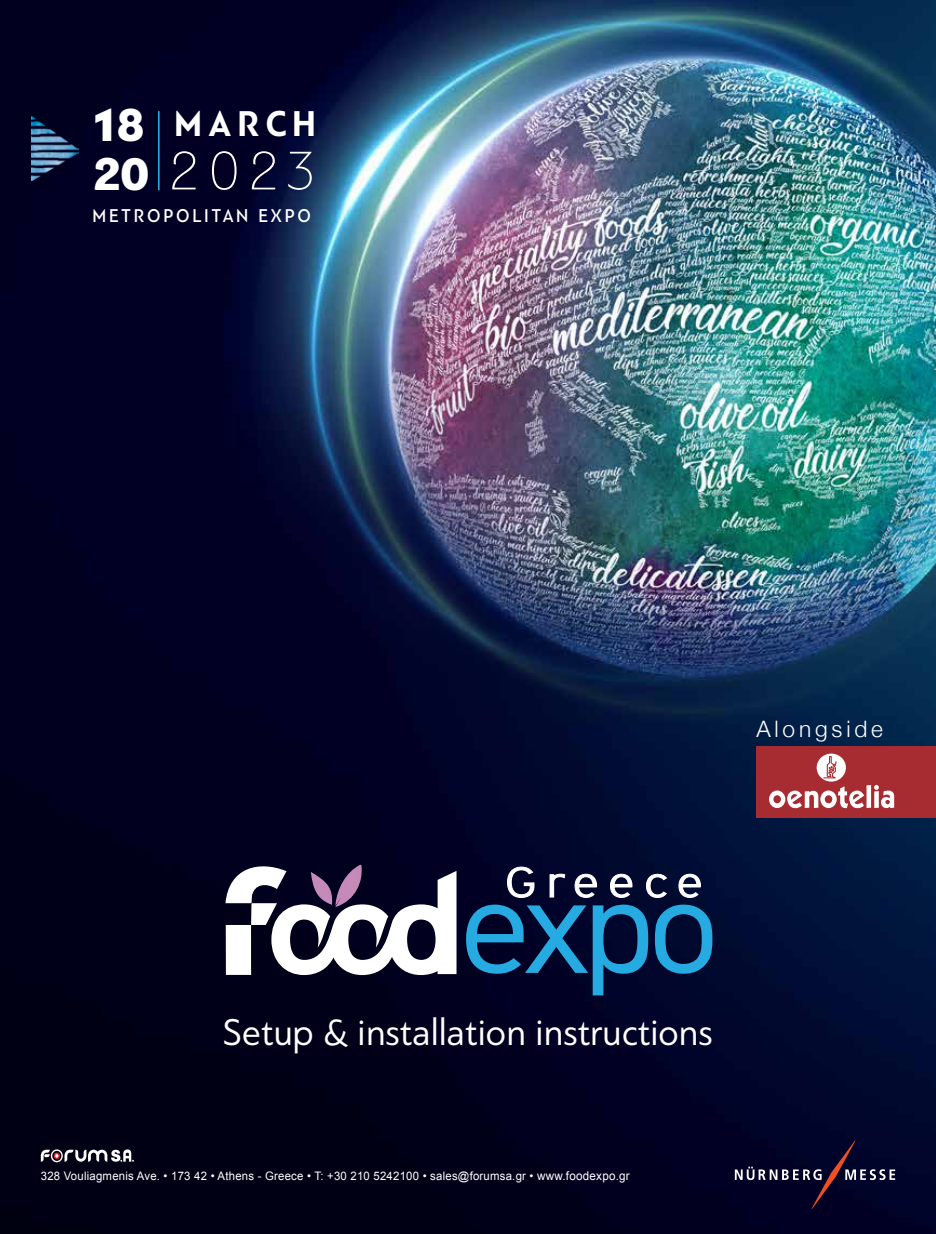
<style>
.page{position:relative;width:936px;height:1234px;background:#fff}
.page>*{position:absolute;margin:0;border:0;box-sizing:border-box;transform-origin:0 0}
.t1{font:100 57px "PF Bague Sans Pro";color:#fff;scale:.94 1}
.t2{font:900 48.45px "PF Bague Sans Pro";color:#fff}
.t3{font:900 47.85px "PF Bague Sans Pro";color:#fff}
.t4{font:39px "PF Bague Sans Pro";color:#fff;scale:.95 1}
.t5{font:700 37.65px "PF Bague Sans Pro";letter-spacing:.18em;color:#fff;scale:.91 1}
.t6{font:300 22.65px "Helvetica Neue";letter-spacing:.17em;color:#fff}
.t7{font:500 19.5px "PF Bague Sans Pro";letter-spacing:.17em;color:#fff;scale:.87 1}
.t8{font:11.7px "Arial";letter-spacing:.02em;color:#fff}
.s1{font-size:12px}
</style>
<div class="page">
<img style="left:0;top:0;width:935px;height:1233px">
<svg style="left:507px;top:866px;width:27px;height:31px"></svg>
<svg style="left:549px;top:873px;width:16px;height:24px"></svg>
<svg style="left:574px;top:873px;width:23px;height:24px"></svg>
<svg style="left:610px;top:873px;width:22px;height:24px"></svg>
<svg style="left:646px;top:873px;width:21px;height:24px"></svg>
<svg style="left:678px;top:873px;width:22px;height:24px"></svg>
<svg style="left:225px;top:859px;width:231px;height:115px"></svg>
<svg style="left:466px;top:904px;width:182px;height:91px;background:#0d3c67"></svg>
<svg style="left:655px;top:904px;width:57px;height:69px;background:#11527f"></svg>
<svg style="left:734px;top:1140px;width:161px;height:68px;background:#141132"></svg>
<svg style="left:41px;top:1149px;width:93px;height:12px"></svg>
<hr style="left:158px;top:111px;width:2px;height:79px;background:#25abe2">
<img style="left:31px;top:117px;width:47px;height:63px">
<div style="left:756px;top:746px;width:179px;height:71px;background:#a72c31"></div>
<div style="left:866px;top:784px;width:5px;height:23px;background:#fff"></div>
<svg style="left:874px;top:785px;width:20px;height:23px"></svg>
<svg style="left:769px;top:753px;width:95px;height:55px"></svg>
<h2 class="t2" style="left:91px;top:95px;width:55px">18</h2>
<h3 class="t3" style="left:93px;top:144px;width:57px">20</h3>
<h3 class="t5" style="left:174px;top:101px;width:158px">MARCH</h3>
<h1 class="t1" style="left:170px;top:139px;width:157px">2023</h1>
<h3 class="t7" style="left:92px;top:204px;width:252px">METROPOLITAN EXPO</h3>
<h3 class="t6" style="left:756px;top:710px;width:128px">Alongside</h3>
<h3 class="t4" style="left:223px;top:1009px;width:516px">Setup &amp; installation instructions</h3>
<p class="t8" style="left:41px;top:1168px;width:590px">328 Vouliagmenis Ave. • 173 42 • Athens - Greece • Τ: +30 210 5242100 • sales@forumsa.gr • <span class="s1">www.foodexpo.gr</span></p>
</div>
